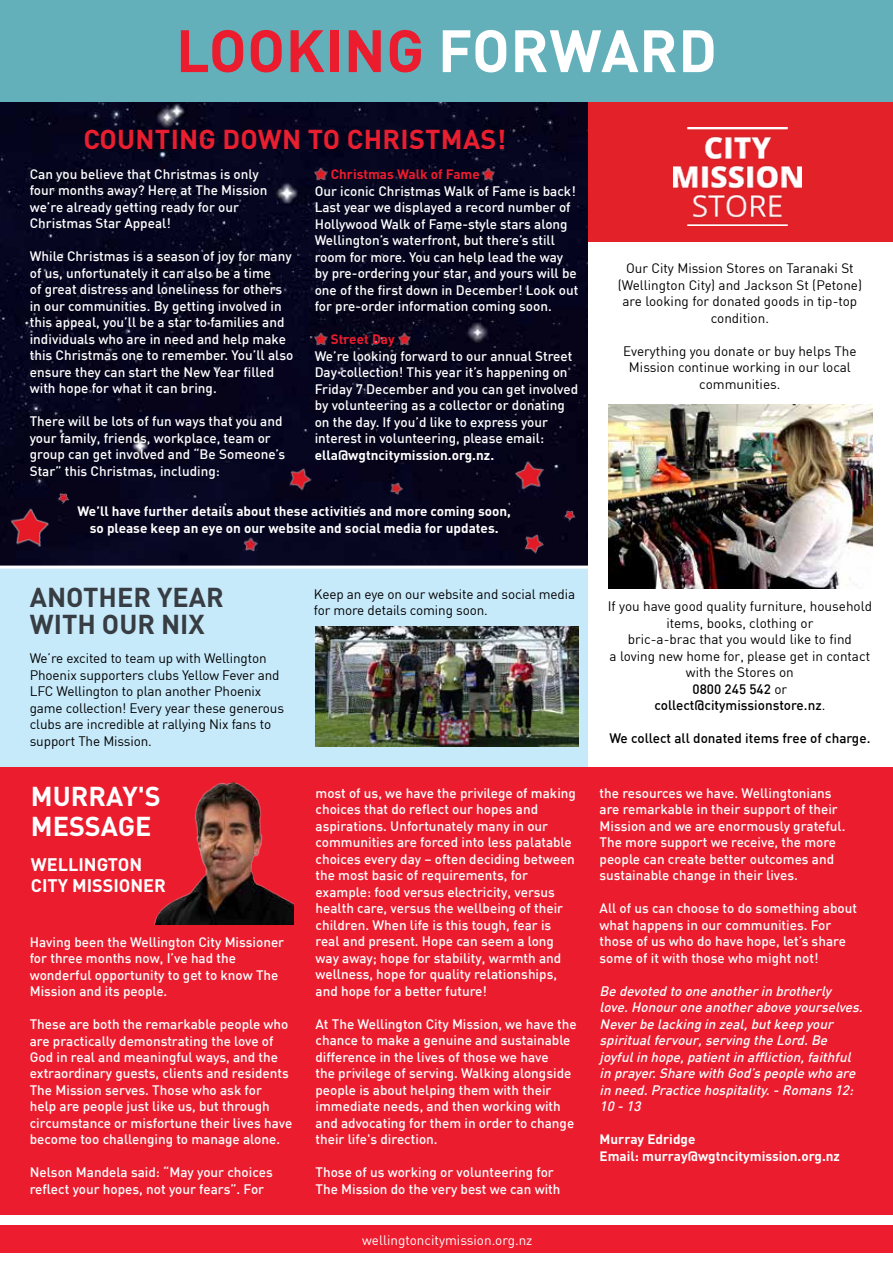
<style>
.page{position:relative;width:893px;height:1263px;background:#fff}
.page>*{position:absolute;margin:0;border:0;box-sizing:border-box;transform-origin:0 0}
.t1{font:700 58.8px "DIN Pro";letter-spacing:.01em;color:#ea1c2e}
.t2{font:700 27px "DIN Pro";letter-spacing:.01em;color:#e91e2f}
.t3{font:700 27px/27px "DIN Pro";color:#373d42}
.t4{font:700 27px/30px "DIN Pro";color:#fff}
.t5{font:700 18px/21px "DIN Pro";color:#fff}
.t6{font:500 13.5px/16.5px "DIN";color:#fff}
.t7{font:13.5px/16.5px "DIN";letter-spacing:-.01em;color:#000;text-align:center}
.t8{font:italic 500 13.5px/16.5px "DIN";color:#fff}
.t9{font:700 13.5px/16.5px "DIN Pro";color:#fff}
.t10{font:500 13.5px "DIN";color:#000}
.t11{font:13.5px "DIN";color:#fff}
.t12{font:700 13.5px "DIN Pro";color:#ed1c2e}
.t13{font:700 13.5px "DIN Pro";color:#ea1c2e}
.s1{color:#fff}
.s2{font-weight:500}
</style>
<div class="page">
<div style="left:0;top:102px;width:893px;height:740px;background:#c7eafb"></div>
<div style="left:0;top:1225px;width:893px;height:27px;background:#ed1c2e"></div>
<div style="left:0;top:0;width:893px;height:102px;background:#63b0bb"></div>
<div style="left:0;top:102px;width:588px;height:464px;background:#06041e"></div>
<img style="left:285px;top:464px;width:30px;height:28px">
<svg style="left:315px;top:333px;width:13px;height:12px"></svg>
<svg style="left:398px;top:333px;width:13px;height:12px"></svg>
<svg style="left:314px;top:168px;width:13px;height:12px"></svg>
<svg style="left:482px;top:168px;width:13px;height:13px"></svg>
<img style="left:315px;top:627px;width:264px;height:120px">
<img style="left:388px;top:481px;width:17px;height:16px">
<img style="left:6px;top:505px;width:47px;height:47px">
<div style="left:588px;top:106px;width:305px;height:686px;background:#fff"></div>
<div style="left:588px;top:102px;width:305px;height:140px;background:#e22128"></div>
<img style="left:674px;top:128px;width:127px;height:98px">
<img style="left:608px;top:404px;width:264px;height:185px">
<div style="left:0;top:767px;width:893px;height:448px;background:#ea1c2e"></div>
<hr style="left:0;top:566px;width:589px;height:3px;background:#fff">
<img style="left:521px;top:531px;width:25px;height:25px">
<img style="left:562px;top:508px;width:15px;height:15px">
<img style="left:514px;top:459px;width:33px;height:33px">
<img style="left:56px;top:491px;width:15px;height:15px">
<img style="left:154px;top:781px;width:139px;height:144px">
<img style="left:243px;top:537px;width:15px;height:15px">
<h1 class="t1" style="left:176px;top:11px;width:542px">LOOKING <span class="s1">FORWARD</span></h1>
<h2 class="t2" style="left:83px;top:121px;width:424px">COUNTING DOWN TO CHRISTMAS!</h2>
<p class="t6" style="left:30px;top:165px;width:239px">Can you believe that Christmas is only four months away? Here at The Mission we’re already getting ready for our Christmas Star Appeal!</p>
<p class="t6" style="left:30px;top:248px;width:265px">While Christmas is a season of joy for many of us, unfortunately it can also be a time<br>of great distress and loneliness for others in our communities. By getting involved in this appeal, you’ll be a star to families and individuals who are in need and help make this Christmas one to remember. You’ll also ensure they can start the New Year filled with hope for what it can bring.</p>
<p class="t6" style="left:30px;top:413px;width:257px">There will be lots of fun ways that you and your family, friends, workplace, team or group can get involved and “Be Someone’s Star” this Christmas, including:</p>
<p class="t12" style="left:331px;top:165px;width:150px">Christmas Walk of Fame</p>
<p class="t6" style="left:315px;top:182px;width:265px">Our iconic Christmas Walk of Fame is back!<br>Last year we displayed a record number of Hollywood Walk of Fame-style stars along Wellington’s waterfront, but there’s still room for more. You can help lead the way by pre-ordering your star, and yours will be one of the first down in December! Look out for pre-order information coming soon.</p>
<p class="t13" style="left:331px;top:330px;width:65px">Street Day</p>
<p class="t6" style="left:315px;top:347px;width:265px">We’re looking forward to our annual Street Day collection! This year it’s happening on Friday 7 December and you can get involved by volunteering as a collector or donating on the day. If you’d like to express your interest in volunteering, please email:</p>
<p class="t9" style="left:315px;top:446px;width:181px">ella@wgtncitymission.org.nz.</p>
<p class="t9" style="left:78px;top:503px;width:435px;text-align:center">We’ll have further details about these activities and more coming soon, so please keep an eye on our website and social media for updates.</p>
<h2 class="t3" style="left:30px;top:583px;width:195px">ANOTHER YEAR<br>WITH OUR NIX</h2>
<p class="t7" style="left:30px;top:650px;width:256px;text-align:left">We’re excited to team up with Wellington Phoenix supporters clubs Yellow Fever and LFC Wellington to plan another Phoenix game collection! Every year these generous clubs are incredible at rallying Nix fans to support The Mission.</p>
<h2 class="t4" style="left:31px;top:780px;width:131px">MURRAY'S<br>MESSAGE</h2>
<h3 class="t5" style="left:31px;top:853px;width:137px">WELLINGTON<br>CITY MISSIONER</h3>
<p class="t6" style="left:30px;top:933px;width:256px">Having been the Wellington City Missioner for three months now, I’ve had the wonderful opportunity to get to know The Mission and its people.</p>
<p class="t6" style="left:30px;top:1015px;width:264px">These are both the remarkable people who are practically demonstrating the love of God in real and meaningful ways, and the extraordinary guests, clients and residents The Mission serves. Those who ask for<br>help are people just like us, but through circumstance or misfortune their lives have become too challenging to manage alone.</p>
<p class="t6" style="left:30px;top:1164px;width:244px">Nelson Mandela said: “May your choices reflect your hopes, not your fears”. For</p>
<p class="t7" style="left:314px;top:585px;width:263px;text-align:left">Keep an eye on our website and social media for more details coming soon.</p>
<p class="t6" style="left:315px;top:784px;width:262px">most of us, we have the privilege of making choices that do reflect our hopes and aspirations. Unfortunately many in our communities are forced into less palatable choices every day – often deciding between the most basic of requirements, for example: food versus electricity, versus health care, versus the wellbeing of their children. When life is this tough, fear is real and present. Hope can seem a long way away; hope for stability, warmth and wellness, hope for quality relationships, and hope for a better future!</p>
<p class="t6" style="left:315px;top:1015px;width:263px">At The Wellington City Mission, we have the chance to make a genuine and sustainable difference in the lives of those we have<br>the privilege of serving. Walking alongside people is about helping them with their immediate needs, and then working with and advocating for them in order to change their life's direction.</p>
<p class="t6" style="left:315px;top:1163px;width:247px">Those of us working or volunteering for<br>The Mission do the very best we can with</p>
<p class="t11" style="left:362px;top:1231px;width:172px">wellingtoncitymission.org.nz</p>
<p class="t7" style="left:618px;top:260px;width:246px">Our City Mission Stores on Taranaki St (Wellington City) and Jackson St (Petone) are looking for donated goods in tip-top condition.</p>
<p class="t7" style="left:623px;top:342px;width:235px">Everything you donate or buy helps The<br>Mission continue working in our local communities.</p>
<p class="t7" style="left:608px;top:598px;width:266px">If you have good quality furniture, household items, books, clothing or<br>bric-a-brac that you would like to find<br>a loving new home for, please get in contact with the Stores on<br><span class="s2">0800 245 542</span> or <span class="s2">collect@citymissionstore.nz</span>.</p>
<p class="t10" style="left:609px;top:730px;width:263px">We collect all donated items free of charge.</p>
<p class="t6" style="left:600px;top:784px;width:247px">the resources we have. Wellingtonians are remarkable in their support of their Mission and we are enormously grateful.<br>The more support we receive, the more people can create better outcomes and sustainable change in their lives.</p>
<p class="t6" style="left:600px;top:900px;width:259px">All of us can choose to do something about what happens in our communities. For those of us who do have hope, let’s share some of it with those who might not!</p>
<p class="t8" style="left:600px;top:982px;width:268px">Be devoted to one anotherin brotherly love.Honourone anotherabove yourselves.<br>Neverbe lacking in zeal,butkeep your spiritualfervour,serving the Lord.Be joyfulin hope,patientin affliction,faithful in prayer.Share with God’s people who are in need.Practice hospitality.-Romans 12:<br>10 -13</p>
<p class="t9" style="left:600px;top:1131px;width:242px">Murray Edridge<br>Email: murray@wgtncitymission.org.nz</p>
</div>
